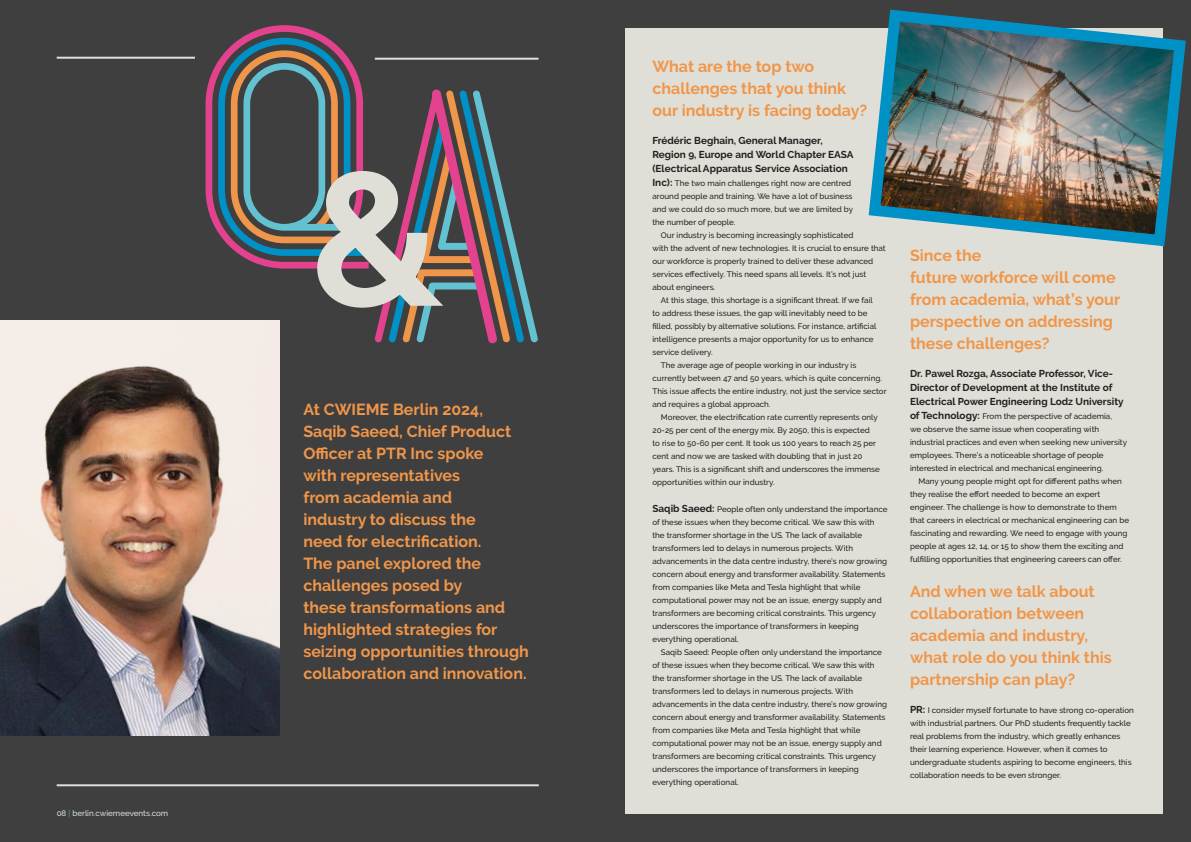
<style>
.page{position:relative;width:1191px;height:842px;background:#3f3f3f}
.page>*{position:absolute;margin:0;border:0;box-sizing:border-box;transform-origin:0 0}
.t1{font:700 187.5px "Raleway";color:#e0dfd7}
.t2{font:700 16px/22px "Raleway";color:#f0964a}
.t3{font:700 10px/14px "Raleway";color:#231f20}
.t4{font:500 8px/13px "Raleway";color:#231f20}
.Body_text{font:500 8px "Raleway";color:#e0dfd7}
.s1{color:#3da1cb}
.s2{font-weight:700;font-size:10px}
</style>
<div class="page">
<svg style="left:205px;top:24px;width:165px;height:245px;background:#713f57"></svg>
<svg style="left:217px;top:37px;width:321px;height:306px;background:#555458"></svg>
<img style="left:0;top:320px;width:280px;height:416px">
<div style="left:625px;top:28px;width:537px;height:786px;background:#e0dfd7"></div>
<img style="left:862px;top:4px;width:329px;height:248px">
<hr style="left:57px;top:57px;width:138px;height:2px;background:#e0dfd7">
<hr style="left:57px;top:784px;width:482px;height:2px;background:#e0dfd7">
<hr style="left:375px;top:58px;width:163px;height:2px;background:#e0dfd7">
<p class="Body_text" style="left:57px;top:809px;width:113px">08 <span class="s1">|</span> berlin.cwiemeevents.com</p>
<p class="t1" style="left:310px;top:133px;width:135px">&amp;</p>
<p class="t2" style="left:303px;top:398px;width:227px">At CWIEME Berlin 2024,<br>Saqib Saeed, Chief Product<br>Officer at PTR Inc spoke<br>with representatives<br>from academia and<br>industry to discuss the<br>need for electrification.<br>The panel explored the challenges posed by<br>these transformations and highlighted strategies for seizing opportunities through collaboration and innovation.</p>
<p class="t2" style="left:652px;top:55px;width:216px">What are the top two challenges that you think our industry is facing today?</p>
<p class="t3" style="left:652px;top:133px;width:203px">Frédéric Beghain, General Manager,<br>Region 9, Europe and World Chapter EASA (Electrical Apparatus Service Association</p>
<p class="t4" style="left:652px;top:176px;width:202px"><span class="s2">Inc):</span> The two main challenges right now are centred around people and training. We have a lot of business and we could do so much more, but we are limited by the number of people.</p>
<p class="t4" style="left:652px;top:228px;width:235px;text-indent:9px">Our industry is becoming increasingly sophisticated<br>with the advent of new technologies. It is crucial to ensure that our workforce is properly trained to deliver these advanced services effectively. This need spans all levels. It’s not just about engineers.</p>
<p class="t4" style="left:652px;top:293px;width:225px;text-indent:9px">At this stage, this shortage is a significant threat. If we fail to address these issues, the gap will inevitably need to be filled, possibly by alternative solutions. For instance, artificial intelligence presents a major opportunity for us to enhance service delivery.</p>
<p class="t4" style="left:652px;top:358px;width:236px;text-indent:9px">The average age of people working in our industry is currently between 47 and 50 years, which is quite concerning.<br>This issue affects the entire industry, not just the service sector and requires a global approach.</p>
<p class="t4" style="left:652px;top:410px;width:229px;text-indent:9px">Moreover, the electrification rate currently represents only 20-25 per cent of the energy mix. By 2050, this is expected<br>to rise to 50-60 per cent. It took us 100 years to reach 25 per cent and now we are tasked with doubling that in just 20 years. This is a significant shift and underscores the immense opportunities within our industry.</p>
<p class="t4" style="left:652px;top:502px;width:237px"><span class="s2">Saqib Saeed:</span> People often only understand the importance of these issues when they become critical. We saw this with the transformer shortage in the US. The lack of available transformers led to delays in numerous projects. With advancements in the data centre industry, there’s now growing concern about energy and transformer availability. Statements from companies like Meta and Tesla highlight that while computational power may not be an issue, energy supply and transformers are becoming critical constraints. This urgency underscores the importance of transformers in keeping everything operational.</p>
<p class="t4" style="left:652px;top:645px;width:236px;text-indent:9px">Saqib Saeed: People often only understand the importance of these issues when they become critical. We saw this with the transformer shortage in the US. The lack of available transformers led to delays in numerous projects. With advancements in the data centre industry, there’s now growing concern about energy and transformer availability. Statements from companies like Meta and Tesla highlight that while computational power may not be an issue, energy supply and transformers are becoming critical constraints. This urgency underscores the importance of transformers in keeping everything operational.</p>
<p class="t2" style="left:910px;top:244px;width:212px">Since the<br>future workforce will come from academia, what’s your perspective on addressing these challenges?</p>
<p class="t3" style="left:910px;top:366px;width:215px">Dr. Pawel Rozga, Associate Professor, Vice-<br>Director of Development at the Institute of<br>Electrical Power Engineering Lodz University</p>
<p class="t4" style="left:910px;top:409px;width:219px"><span class="s2">of Technology:</span> From the perspective of academia,<br>we observe the same issue when cooperating with industrial practices and even when seeking new university employees. There’s a noticeable shortage of people interested in electrical and mechanical engineering.</p>
<p class="t4" style="left:910px;top:474px;width:221px;text-indent:9px">Many young people might opt for different paths when they realise the effort needed to become an expert engineer. The challenge is how to demonstrate to them that careers in electrical or mechanical engineering can be fascinating and rewarding. We need to engage with young people at ages 12, 14, or 15 to show them the exciting and fulfilling opportunities that engineering careers can offer.</p>
<p class="t2" style="left:910px;top:580px;width:203px">And when we talk about collaboration between academia and industry, what role do you think this partnership can play?</p>
<p class="t4" style="left:910px;top:703px;width:225px"><span class="s2">PR:</span> I consider myself fortunate to have strong co-operation with industrial partners. Our PhD students frequently tackle real problems from the industry, which greatly enhances their learning experience. However, when it comes to undergraduate students aspiring to become engineers, this collaboration needs to be even stronger.</p>
</div>
